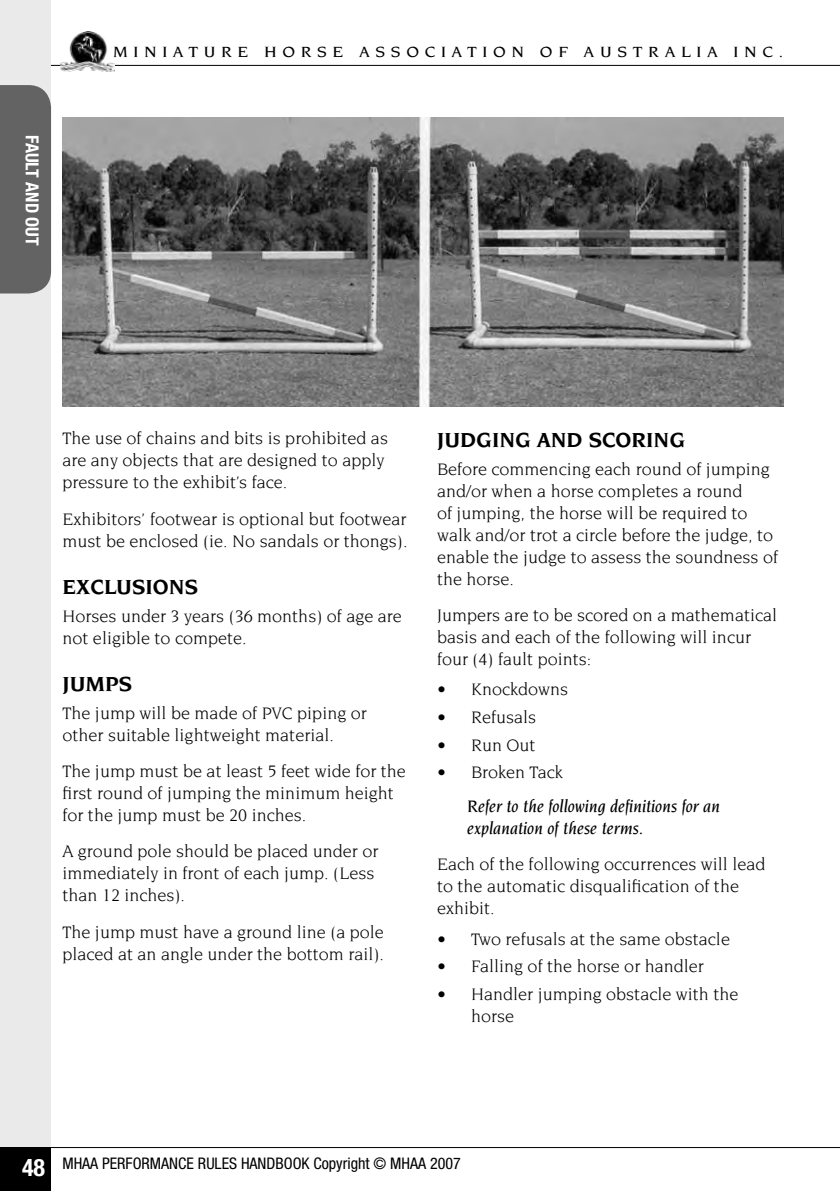
<style>
.page{position:relative;width:840px;height:1191px;background:#fff}
.page>*{position:absolute;margin:0;border:0;box-sizing:border-box;transform-origin:0 0}
.t1{font:700 condensed 24px "Helvetica Neue";color:#fff}
.t2{font:700 22px "Novarese";color:#000}
.t3{font:18px/22px "Novarese";color:#000}
.t4{font:italic 500 18px/22px "Novarese";color:#000}
.t5{font:700 condensed 18px "Helvetica Neue";color:#fff}
.t6{font:condensed 16px "Helvetica Neue";color:#000}
.t7{font:500 16px "Novarese";letter-spacing:.32em;color:#000;scale:1.1 1}
</style>
<div class="page">
<hr style="left:0;top:65px;width:839px;height:1px;background:#000">
<div style="left:0;top:0;width:51px;height:1191px;background:#eaeaea"></div>
<hr style="left:0;top:1147px;width:839px;height:1px;background:#000">
<div style="left:0;top:85px;width:51px;height:208px;background:#636363"></div>
<div style="left:0;top:1147px;width:51px;height:44px;background:#000"></div>
<img style="left:60px;top:31px;width:54px;height:40px">
<img style="left:62px;top:118px;width:720px;height:288px">
<p class="t5" style="left:43px;top:135px;width:112px;rotate:90deg">FAULT AND OUT</p>
<p class="t7" style="left:113px;top:43px;width:610px">MINIATURE HORSE ASSOCIATION OF AUSTRALIA INC.</p>
<p class="t3" style="left:62px;top:427px;width:327px">The use of chains and bits is prohibited as are any objects that are designed to apply pressure to the exhibit’s face.</p>
<p class="t3" style="left:62px;top:507px;width:346px">Exhibitors’ footwear is optional but footwear must be enclosed (ie. No sandals or thongs).</p>
<p class="t2" style="left:62px;top:574px;width:137px">EXCLUSIONS</p>
<p class="t3" style="left:62px;top:604px;width:341px">Horses under 3 years (36 months) of age are not eligible to compete.</p>
<p class="t2" style="left:62px;top:671px;width:71px">JUMPS</p>
<p class="t3" style="left:62px;top:702px;width:306px">The jump will be made of PVC piping or other suitable lightweight material.</p>
<p class="t3" style="left:62px;top:760px;width:345px">The jump must be at least 5 feet wide for the first round of jumping the minimum height for the jump must be 20 inches.</p>
<p class="t3" style="left:62px;top:840px;width:317px">A ground pole should be placed under or immediately in front of each jump. (Less than 12 inches).</p>
<p class="t3" style="left:62px;top:920px;width:323px">The jump must have a ground line (a pole placed at an angle under the bottom rail).</p>
<p class="t2" style="left:437px;top:427px;width:249px">JUDGING AND SCORING</p>
<p class="t3" style="left:437px;top:457px;width:342px">Before commencing each round of jumping and/or when a horse completes a round<br>of jumping, the horse will be required to walk and/or trot a circle before the judge, to enable the judge to assess the soundness of the horse.</p>
<p class="t3" style="left:437px;top:604px;width:341px">Jumpers are to be scored on a mathematical basis and each of the following will incur four (4) fault points:</p>
<p class="t3" style="left:437px;top:678px;width:133px">• Knockdowns</p>
<p class="t3" style="left:437px;top:706px;width:101px">• Refusals</p>
<p class="t3" style="left:437px;top:733px;width:100px">• Run Out</p>
<p class="t3" style="left:437px;top:761px;width:127px">• Broken Tack</p>
<p class="t4" style="left:467px;top:795px;width:254px">Refer to the following definitions for an explanation of these terms.</p>
<p class="t3" style="left:437px;top:853px;width:330px">Each of the following occurrences will lead to the automatic disqualification of the exhibit.</p>
<p class="t3" style="left:437px;top:927px;width:294px">• Two refusals at the same obstacle</p>
<p class="t3" style="left:437px;top:955px;width:268px">• Falling of the horse or handler</p>
<p class="t3" style="left:471px;top:982px;width:269px;text-indent:-34px">• Handler jumping obstacle with the horse</p>
<h1 class="t1" style="left:22px;top:1153px;width:25px">48</h1>
<p class="t6" style="left:62px;top:1153px;width:399px">MHAA PERFORMANCE RULES HANDBOOK Copyright © MHAA 2007</p>
</div>
